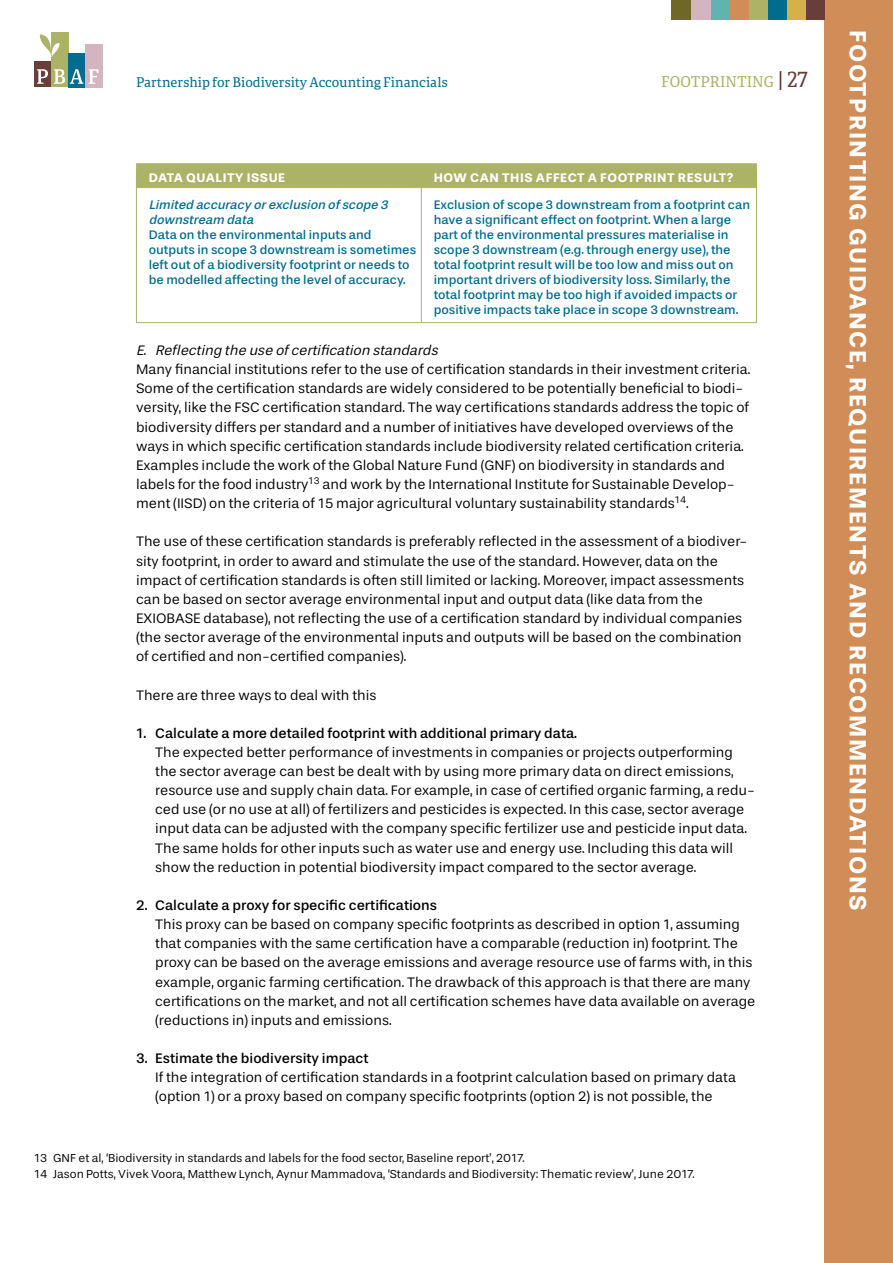
<style>
.page{position:relative;width:893px;height:1263px;background:#fff}
.page>*{position:absolute;margin:0;border:0;box-sizing:border-box;transform-origin:0 0}
.t1{font:700 24px "Stevie Sans";letter-spacing:.065em;color:#fff}
.t2{font:15px "Portada";color:#acb367}
._01_broodtekst{font:14.25px/19.2px "Stevie Sans";color:#000}
._01_broodtekst-2{font:14.25px "Stevie Sans";color:#000}
._01_broodtekst-3{font:italic 14.25px "Stevie Sans";color:#000}
.t3{font:13.5px "Portada";color:#006d8f}
.Tabel_1_regels{font:12.75px/15px "Stevie Sans";color:#006d8f}
.Tabel_kop{font:700 12.75px "Stevie Sans";letter-spacing:.045em;color:#fff}
.Tabel_1_regels-2{font:italic 12.75px "Stevie Sans";color:#006d8f}
.Noten{font:12px "Stevie Sans";color:#000}
.s1{font-size:21px;color:#693d39}
</style>
<div class="page">
<div style="left:825px;top:0;width:68px;height:1263px;background:#d18d57"></div>
<div style="left:34px;top:61px;width:17px;height:26px;background:#693d39"></div>
<div style="left:51px;top:33px;width:17px;height:54px;background:#acb367"></div>
<div style="left:68px;top:53px;width:17px;height:34px;background:#006d8f"></div>
<div style="left:85px;top:44px;width:17px;height:43px;background:#d5b4c1"></div>
<svg style="left:40px;top:35px;width:20px;height:22px"></svg>
<svg style="left:89px;top:69px;width:10px;height:15px"></svg>
<svg style="left:37px;top:69px;width:11px;height:15px"></svg>
<svg style="left:54px;top:69px;width:29px;height:15px"></svg>
<div style="left:806px;top:0;width:19px;height:19px;background:#693d39"></div>
<div style="left:787px;top:0;width:19px;height:19px;background:#d6b048"></div>
<div style="left:767px;top:0;width:20px;height:19px;background:#006d8f"></div>
<div style="left:748px;top:0;width:19px;height:19px;background:#acb367"></div>
<div style="left:729px;top:0;width:19px;height:19px;background:#d18d57"></div>
<div style="left:710px;top:0;width:19px;height:19px;background:#60b3b1"></div>
<div style="left:691px;top:0;width:19px;height:19px;background:#d5b4c1"></div>
<div style="left:672px;top:0;width:19px;height:19px;background:#6e6727"></div>
<div style="left:136px;top:163px;width:621px;height:24px;background:#acb367"></div>
<hr style="left:136px;top:187px;width:621px;height:1px;background:#acb367">
<hr style="left:136px;top:322px;width:621px;height:1px;background:#acb367">
<hr style="left:136px;top:170px;width:1px;height:153px;background:#acb367">
<hr style="left:421px;top:170px;width:1px;height:153px;background:#acb367">
<hr style="left:756px;top:170px;width:1px;height:153px;background:#acb367">
<p class="t3" style="left:136px;top:73px;width:313px">Partnership for Biodiversity Accounting Financials</p>
<p class="t2" style="left:661px;top:71px;width:148px">FOOTPRINTING <span class="s1">| 27</span></p>
<p class="Tabel_kop" style="left:149px;top:170px;width:138px">DATA QUALITY ISSUE</p>
<p class="Tabel_kop" style="left:434px;top:170px;width:301px">HOW CAN THIS AFFECT A FOOTPRINT RESULT?</p>
<p class="Tabel_1_regels-2" style="left:149px;top:198px;width:244px">Limited accuracy orexclusion ofscope 3</p>
<p class="Tabel_1_regels" style="left:434px;top:197px;width:318px">Exclusion of scope 3 downstream from a footprint can</p>
<p class="Tabel_1_regels-2" style="left:149px;top:213px;width:109px">downstream data</p>
<p class="Tabel_1_regels" style="left:434px;top:212px;width:299px">have a significant effect on footprint. When a large</p>
<p class="Tabel_1_regels" style="left:149px;top:227px;width:224px">Data on the environmental inputs and</p>
<p class="Tabel_1_regels" style="left:434px;top:227px;width:296px">part of the environmental pressures materialise in</p>
<p class="Tabel_1_regels" style="left:149px;top:242px;width:269px">outputs in scope 3 downstream is sometimes</p>
<p class="Tabel_1_regels" style="left:434px;top:242px;width:298px">scope 3 downstream (e.g. through energy use), the</p>
<p class="Tabel_1_regels" style="left:149px;top:257px;width:262px">left out of a biodiversity footprint or needs to</p>
<p class="Tabel_1_regels" style="left:434px;top:257px;width:301px">total footprint result will be too low and miss out on</p>
<p class="Tabel_1_regels" style="left:149px;top:272px;width:258px">be modelled affecting the level of accuracy.</p>
<p class="Tabel_1_regels" style="left:434px;top:272px;width:306px">important drivers of biodiversity loss. Similarly, the total footprint may be too high if avoided impacts or positive impacts take place in scope 3 downstream.</p>
<p class="_01_broodtekst-3" style="left:136px;top:343px;width:306px">E. Reflecting the use ofcertification standards</p>
<p class="_01_broodtekst" style="left:136px;top:360px;width:616px">Many financial institutions refer to the use of certification standards in their investment criteria.<br>Some of the certification standards are widely considered to be potentially beneficial to biodi&shy;versity, like the FSC certification standard. The way certifications standards address the topic of biodiversity differs per standard and a number of initiatives have developed overviews of the ways in which specific certification standards include biodiversity related certification criteria.<br>Examples include the work of the Global Nature Fund (GNF) on biodiversity in standards and labels for the food industry<sup>13</sup> and work by the International Institute for Sustainable Develop&shy;ment (IISD) on the criteria of 15 major agricultural voluntary sustainability standards<sup>14</sup>.</p>
<p class="_01_broodtekst" style="left:136px;top:533px;width:613px">The use of these certification standards is preferably reflected in the assessment of a biodiver&shy;sity footprint, in order to award and stimulate the use of the standard. However, data on the impact of certification standards is often still limited or lacking. Moreover, impact assessments can be based on sector average environmental input and output data (like data from the EXIOBASE database), not reflecting the use of a certification standard by individual companies (the sector average of the environmental inputs and outputs will be based on the combination of certified and non-certified companies).</p>
<p class="_01_broodtekst" style="left:136px;top:686px;width:242px">There are three ways to deal with this</p>
<p class="_01_broodtekst-2" style="left:136px;top:725px;width:443px">1. Calculate a more detailed footprint with additional primary data.</p>
<p class="_01_broodtekst" style="left:155px;top:743px;width:601px">The expected better performance of investments in companies or projects outperforming the sector average can best be dealt with by using more primary data on direct emissions, resource use and supply chain data. For example, in case of certified organic farming, a redu&shy;ced use (or no use at all) of fertilizers and pesticides is expected. In this case, sector average input data can be adjusted with the company specific fertilizer use and pesticide input data.<br>The same holds for other inputs such as water use and energy use. Including this data will show the reduction in potential biodiversity impact compared to the sector average.</p>
<p class="_01_broodtekst-2" style="left:136px;top:898px;width:303px">2. Calculate a proxy for specific certifications</p>
<p class="_01_broodtekst" style="left:155px;top:915px;width:602px">This proxy can be based on company specific footprints as described in option 1, assuming that companies with the same certification have a comparable (reduction in) footprint. The proxy can be based on the average emissions and average resource use of farms with, in this example, organic farming certification. The drawback of this approach is that there are many certifications on the market, and not all certification schemes have data available on average (reductions in) inputs and emissions.</p>
<p class="_01_broodtekst-2" style="left:136px;top:1051px;width:234px">3. Estimate the biodiversity impact</p>
<p class="_01_broodtekst" style="left:155px;top:1068px;width:582px">If the integration of certification standards in a footprint calculation based on primary data (option 1) or a proxy based on company specific footprints (option 2) is not possible, the</p>
<p class="Noten" style="left:34px;top:1152px;width:492px">13 GNF et al, ‘Biodiversity in standards and labels for the food sector, Baseline report’, 2017.</p>
<p class="Noten" style="left:34px;top:1167px;width:662px">14 Jason Potts, Vivek Voora, Matthew Lynch, Aynur Mammadova, ‘Standards and Biodiversity: Thematic review’, June 2017.</p>
<h1 class="t1" style="left:871px;top:30px;width:882px;rotate:90deg">FOOTPRINTING GUIDANCE, REQUIREMENTS AND RECOMMENDATIONS</h1>
</div>
